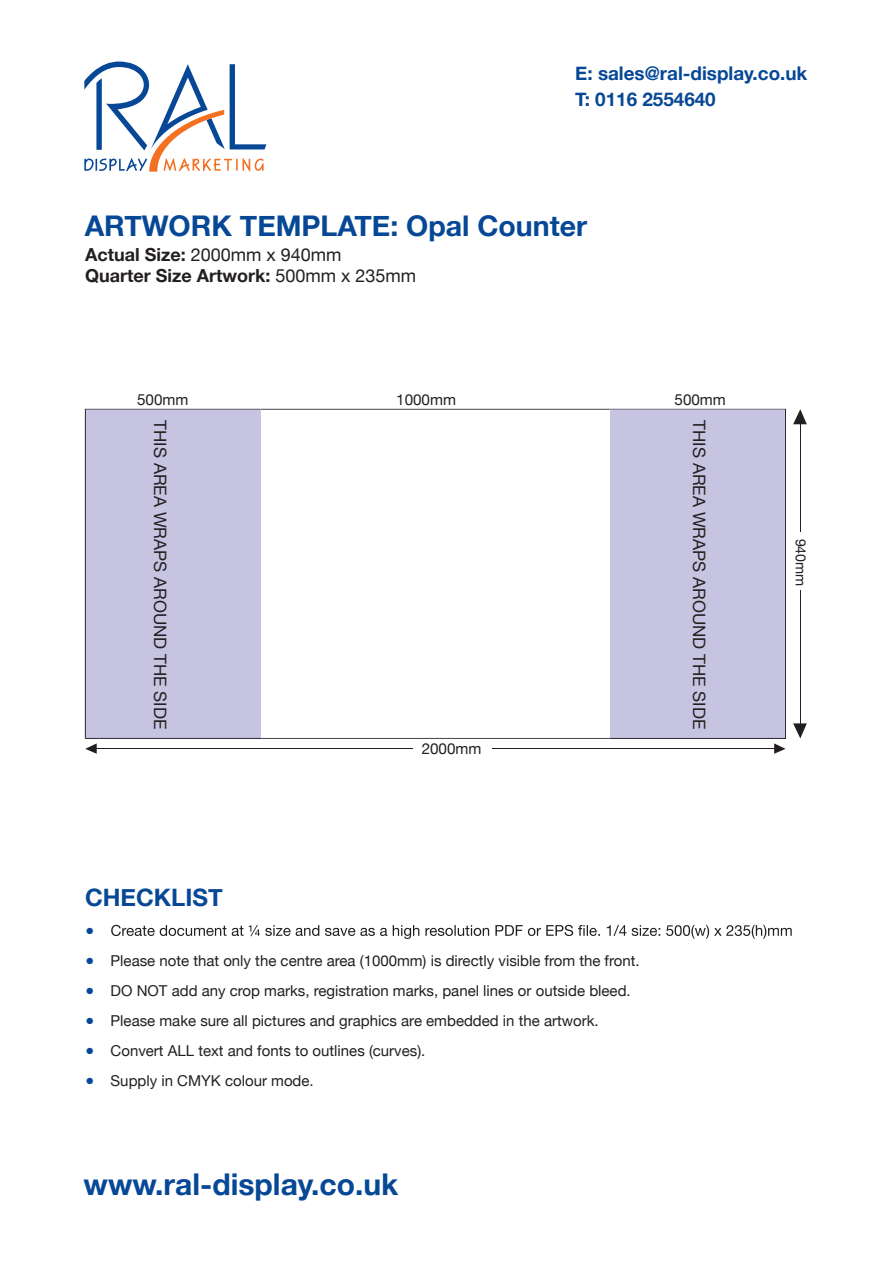
<style>
.page{position:relative;width:893px;height:1263px;background:#fff}
.page>*{position:absolute;margin:0;border:0;box-sizing:border-box;transform-origin:0 0}
.t1{font:700 30px "Helvetica Neue";color:#074896}
.t2{font:700 28.5px "Helvetica Neue";color:#074896}
.t3{font:700 24px "Helvetica Neue";color:#074896}
.t4{font:700 18.9px/26px "Helvetica Neue";color:#074896}
.t5{font:700 18px/21px "Helvetica Neue";color:#231f20}
.t6{font:17.1px "Helvetica Neue";color:#231f20}
.t7{font:15.15px "Helvetica Neue";color:#231f20}
.t8{font:15px "Helvetica Neue";color:#231f20}
.t9{font:15px "Helvetica Neue";color:#074896}
.t10{font:14.25px "Helvetica Neue";color:#231f20}
.s1{font-weight:400}
.s2{color:#074896}
</style>
<div class="page">
<svg style="left:111px;top:925px;width:681px;height:14px"></svg>
<svg style="left:85px;top:409px;width:701px;height:330px"></svg>
<div style="left:85px;top:409px;width:175px;height:329px;background:#c6c4e1"></div>
<div style="left:610px;top:409px;width:176px;height:329px;background:#c6c4e1"></div>
<hr style="left:89px;top:748px;width:324px;height:1px;background:#231f20">
<svg style="left:85px;top:743px;width:12px;height:11px"></svg>
<hr style="left:492px;top:748px;width:289px;height:1px;background:#231f20">
<svg style="left:774px;top:743px;width:12px;height:11px"></svg>
<hr style="left:800px;top:591px;width:1px;height:142px;background:#231f20">
<svg style="left:793px;top:723px;width:14px;height:15px"></svg>
<hr style="left:800px;top:415px;width:1px;height:117px;background:#231f20">
<svg style="left:793px;top:409px;width:14px;height:15px"></svg>
<svg style="left:84px;top:62px;width:182px;height:110px"></svg>
<p class="t4" style="left:575px;top:61px;width:234px">E: sales@ral-display.co.uk<br>T: 0116 2554640</p>
<h2 class="t2" style="left:85px;top:204px;width:504px">ARTWORK TEMPLATE: Opal Counter</h2>
<p class="t5" style="left:85px;top:245px;width:333px">Actual Size: <span class="s1">2000mm x 940mm<br></span>Quarter Size Artwork: <span class="s1">500mm x 235mm</span></p>
<p class="t7" style="left:137px;top:389px;width:53px">500mm</p>
<p class="t7" style="left:396px;top:389px;width:61px">1000mm</p>
<p class="t7" style="left:674px;top:389px;width:53px">500mm</p>
<p class="t6" style="left:173px;top:420px;width:310px;rotate:90deg">THIS AREA WRAPS AROUND THE SIDE</p>
<p class="t6" style="left:712px;top:420px;width:310px;rotate:90deg">THIS AREA WRAPS AROUND THE SIDE</p>
<p class="t7" style="left:422px;top:737px;width:61px">2000mm</p>
<h3 class="t3" style="left:85px;top:878px;width:139px">CHECKLIST</h3>
<p class="t9" style="left:85px;top:920px;width:11px">●</p>
<p class="t8" style="left:85px;top:950px;width:556px"><span class="s2">●</span> Please note that only the centre area (1000mm) is directly visible from the front.</p>
<p class="t8" style="left:85px;top:980px;width:547px"><span class="s2">●</span> DO NOT add any crop marks, registration marks, panel lines or outside bleed.</p>
<p class="t8" style="left:85px;top:1010px;width:515px"><span class="s2">●</span> Please make sure all pictures and graphics are embedded in the artwork.</p>
<p class="t8" style="left:85px;top:1040px;width:342px"><span class="s2">●</span> Convert ALL text and fonts to outlines (curves).</p>
<p class="t8" style="left:85px;top:1070px;width:230px"><span class="s2">●</span> Supply in CMYK colour mode.</p>
<h1 class="t1" style="left:84px;top:1161px;width:316px">www.ral-display.co.uk</h1>
<p class="t10" style="left:811px;top:538px;width:49px;rotate:90deg">940mm</p>
</div>
